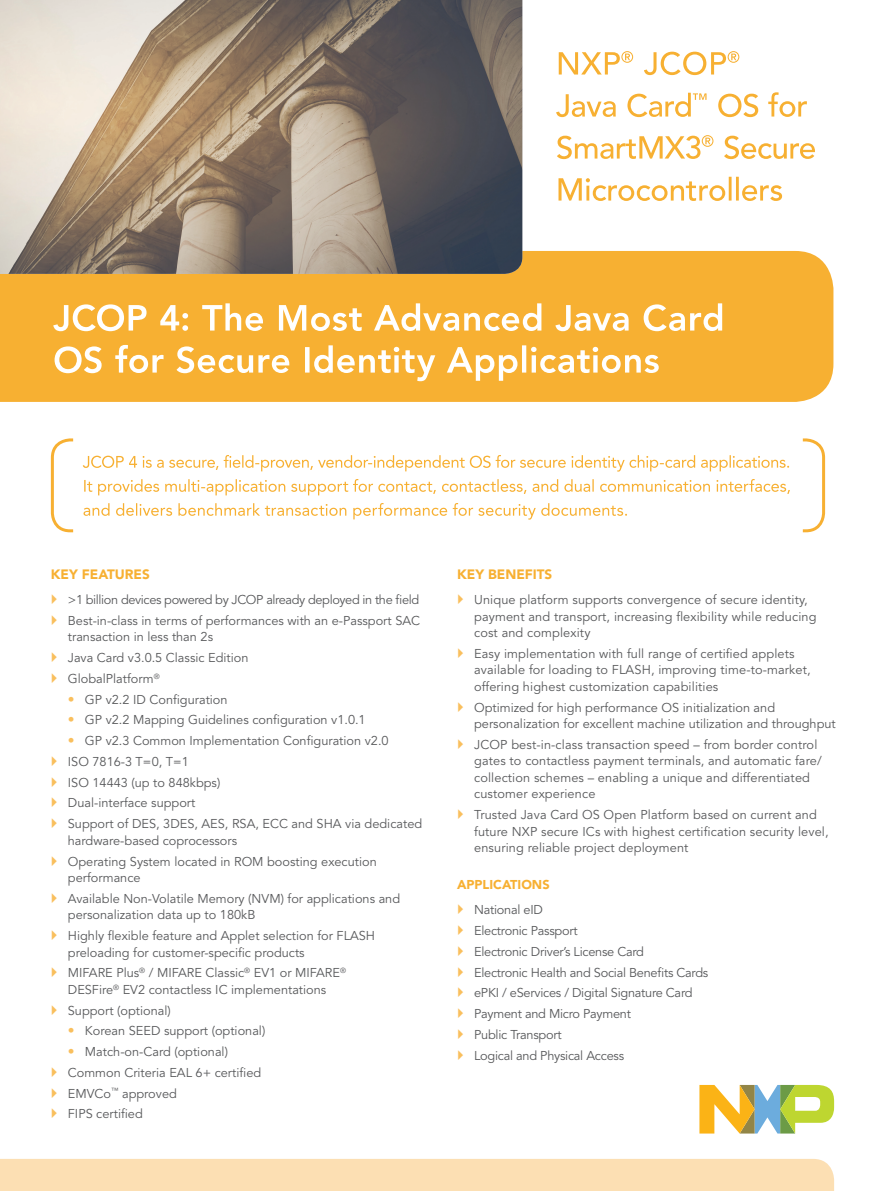
<style>
.page{position:relative;width:893px;height:1191px;background:#fff}
.page>*{position:absolute;margin:0;border:0;box-sizing:border-box;transform-origin:0 0}
.t1{font:900 13.5px "Avenir";color:#f7b032}
.t2{font:12.75px/20.7px "Avenir";color:#57585a}
.t3{font:12.75px/20.7px "Avenir";letter-spacing:-.02em;color:#57585a}
.t4{font:12.75px/20.7px "Avenir";letter-spacing:-.03em;color:#57585a}
.t5{font:900 12.75px "Avenir";color:#f7b032}
.s1{font-weight:500;font-size:13.5px;color:#f9bf5d}
</style>
<div class="page">
<svg style="left:699px;top:1085px;width:135px;height:48px"></svg>
<svg style="left:50px;top:438px;width:24px;height:95px"></svg>
<svg style="left:802px;top:438px;width:24px;height:95px"></svg>
<svg style="left:84px;top:503px;width:543px;height:16px"></svg>
<svg style="left:84px;top:479px;width:706px;height:16px"></svg>
<svg style="left:83px;top:455px;width:706px;height:16px"></svg>
<svg style="left:558px;top:177px;width:224px;height:24px"></svg>
<svg style="left:557px;top:135px;width:258px;height:24px"></svg>
<svg style="left:556px;top:92px;width:251px;height:25px"></svg>
<svg style="left:559px;top:51px;width:180px;height:24px"></svg>
<div style="left:0;top:251px;width:833px;height:151px;background:#f7b032"></div>
<div style="left:0;top:1159px;width:834px;height:32px;background:#fcdfb3"></div>
<img style="left:0;top:0;width:522px;height:274px">
<svg style="left:55px;top:345px;width:604px;height:36px"></svg>
<svg style="left:53px;top:303px;width:669px;height:28px"></svg>
<p class="t1" style="left:51px;top:566px;width:101px">KEY FEATURES</p>
<p class="t4" style="left:68px;top:590px;width:354px">&gt;1 billion devices powered by JCOP already deployed in the field<br>Best-in-class in terms of performances with an e-Passport SAC</p>
<p class="t2" style="left:68px;top:627px;width:182px">transaction in less than 2s<br>Java Card v3.0.5 Classic Edition<br>GlobalPlatform<sup>®</sup></p>
<p class="t2" style="left:68px;top:689px;width:161px"><span class="s1">•</span> GP v2.2 ID Configuration</p>
<p class="t2" style="left:68px;top:710px;width:299px"><span class="s1">•</span> GP v2.2 Mapping Guidelines configuration v1.0.1</p>
<p class="t2" style="left:68px;top:731px;width:356px"><span class="s1">•</span> GP v2.3 Common Implementation Configuration v2.0<br>ISO 7816-3 T=0, T=1<br>ISO 14443 (up to 848kbps)<br>Dual-interface support<br>Support of DES, 3DES, AES, RSA, ECC and SHA via dedicated</p>
<p class="t2" style="left:68px;top:830px;width:310px">hardware-based coprocessors<br>Operating System located in ROM boosting execution</p>
<p class="t2" style="left:68px;top:867px;width:334px">performance<br>Available Non-Volatile Memory (NVM) for applications and</p>
<p class="t2" style="left:68px;top:905px;width:309px">personalization data up to 180kB<br>Highly flexible feature and Applet selection for FLASH</p>
<p class="t2" style="left:68px;top:942px;width:280px">preloading for customer-specific products<br>MIFARE Plus<sup>®</sup> / MIFARE Classic<sup>®</sup> EV1 or MIFARE<sup>®</sup></p>
<p class="t2" style="left:68px;top:979px;width:260px">DESFire<sup>®</sup> EV2 contactless IC implementations<br>Support (optional)</p>
<p class="t2" style="left:68px;top:1021px;width:199px"><span class="s1">•</span> Korean SEED support (optional)</p>
<p class="t2" style="left:68px;top:1041px;width:195px"><span class="s1">•</span> Match-on-Card (optional)<br>Common Criteria EAL 6+ certified<br>EMVCo<sup>™</sup> approved<br>FIPS certified</p>
<p class="t1" style="left:457px;top:566px;width:97px">KEY BENEFITS</p>
<p class="t2" style="left:474px;top:592px;width:344px;line-height:16.5px">Unique platform supports convergence of secure identity, payment and transport, increasing flexibility while reducing cost and complexity</p>
<p class="t2" style="left:474px;top:645px;width:338px;line-height:16.5px">Easy implementation with full range of certified applets available for loading to FLASH, improving time-to-market, offering highest customization capabilities</p>
<p class="t2" style="left:474px;top:699px;width:363px;line-height:16.5px">Optimized for high performance OS initialization and personalization for excellent machine utilization and throughput</p>
<p class="t2" style="left:474px;top:736px;width:349px;line-height:16.5px">JCOP best-in-class transaction speed – from border control gates to contactless payment terminals, and automatic fare/ collection schemes – enabling a unique and differentiated customer experience</p>
<p class="t2" style="left:474px;top:807px;width:356px;line-height:16.5px">Trusted Java Card OS Open Platform based on current and future NXP secure ICs with highest certification security level, ensuring reliable project deployment</p>
<p class="t5" style="left:457px;top:877px;width:94px">APPLICATIONS</p>
<p class="t3" style="left:474px;top:900px;width:236px">National eID<br>Electronic Passport<br>Electronic Driver’s License Card<br>Electronic Health and Social Benefits Cards ePKI / eServices / Digital Signature Card<br>Payment and Micro Payment<br>Public Transport<br>Logical and Physical Access</p>
</div>
